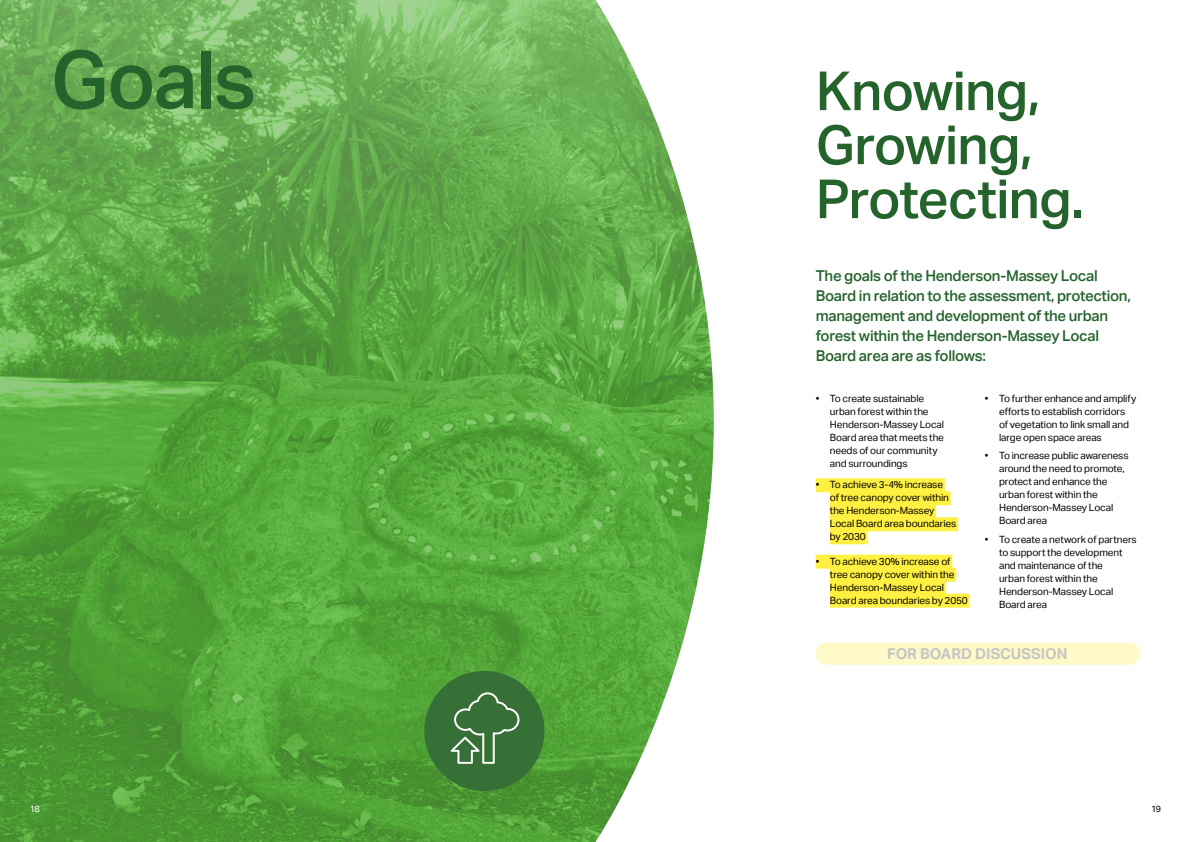
<style>
.page{position:relative;width:1191px;height:842px;background:#fff}
.page>*{position:absolute;margin:0;border:0;box-sizing:border-box;transform-origin:0 0}
.t1{font:500 80px "Aktiv Grotesk";letter-spacing:-.02em;color:#25632c}
.t2{font:500 54px/54px "Aktiv Grotesk";letter-spacing:-.02em;color:#25632c}
.t3{font:500 15px/20px "Aktiv Grotesk";letter-spacing:-.02em;color:#25632c}
.t4{font:700 15px "Aktiv Grotesk";letter-spacing:-.005em;color:#c6c6c6}
.t5{font:10px/13px "Aktiv Grotesk";letter-spacing:-.01em;color:#000}
.t6{font:9px "Aktiv Grotesk";color:#fff}
.t7{font:9px "Aktiv Grotesk";color:#000}
</style>
<div class="page">
<img style="left:0;top:0;width:713px;height:842px">
<div style="left:424px;top:671px;width:120px;height:120px;background:#367036;border-radius:50%"></div>
<svg style="left:451px;top:692px;width:68px;height:72px"></svg>
<div style="left:815px;top:643px;width:325px;height:22px;background:#fff9c7;border-radius:11px"></div>
<div style="left:815px;top:478px;width:129px;height:14px;background:#fff042"></div>
<div style="left:830px;top:491px;width:120px;height:14px;background:#fff042"></div>
<div style="left:830px;top:504px;width:106px;height:14px;background:#fff042"></div>
<div style="left:830px;top:517px;width:128px;height:14px;background:#fff042"></div>
<div style="left:830px;top:530px;width:37px;height:14px;background:#fff042"></div>
<div style="left:815px;top:555px;width:137px;height:14px;background:#fff042"></div>
<div style="left:830px;top:568px;width:126px;height:14px;background:#fff042"></div>
<div style="left:830px;top:581px;width:115px;height:14px;background:#fff042"></div>
<div style="left:830px;top:594px;width:139px;height:14px;background:#fff042"></div>
<h1 class="t1" style="left:51px;top:34px;width:207px">Goals</h1>
<h2 class="t2" style="left:815px;top:65px;width:269px">Knowing,<br>Growing,<br>Protecting.</h2>
<h3 class="t3" style="left:815px;top:265px;width:317px">The goals of the Henderson-Massey Local Board in relation to the assessment, protection, management and development of the urban forest within the Henderson-Massey Local Board area are as follows:</h3>
<p class="t5" style="left:830px;top:392px;width:116px;text-indent:-14px">• To create sustainable urban forest within the<br>Henderson-Massey Local<br>Board area that meets the needs of our community and surroundings</p>
<p class="t5" style="left:830px;top:478px;width:128px;text-indent:-14px">• To achieve 3-4% increase<br>of tree canopy cover within the Henderson-Massey<br>Local Board area boundaries by 2030</p>
<p class="t5" style="left:830px;top:555px;width:139px;text-indent:-14px">• To achieve 30% increase of tree canopy cover within the<br>Henderson-Massey Local<br>Board area boundaries by 2050</p>
<p class="t5" style="left:999px;top:392px;width:139px;text-indent:-14px">• To further enhance and amplify efforts to establish corridors of vegetation to link small and large open space areas</p>
<p class="t5" style="left:999px;top:449px;width:131px;text-indent:-14px">• To increase public awareness around the need to promote, protect and enhance the urban forest within the<br>Henderson-Massey Local<br>Board area</p>
<p class="t5" style="left:999px;top:533px;width:139px;text-indent:-14px">• To create a network of partners to support the development and maintenance of the<br>urban forest within the<br>Henderson-Massey Local<br>Board area</p>
<h3 class="t4" style="left:887px;top:645px;width:182px">FOR BOARD DISCUSSION</h3>
<p class="t6" style="left:30px;top:803px;width:12px">18</p>
<p class="t7" style="left:1151px;top:803px;width:12px">19</p>
</div>
